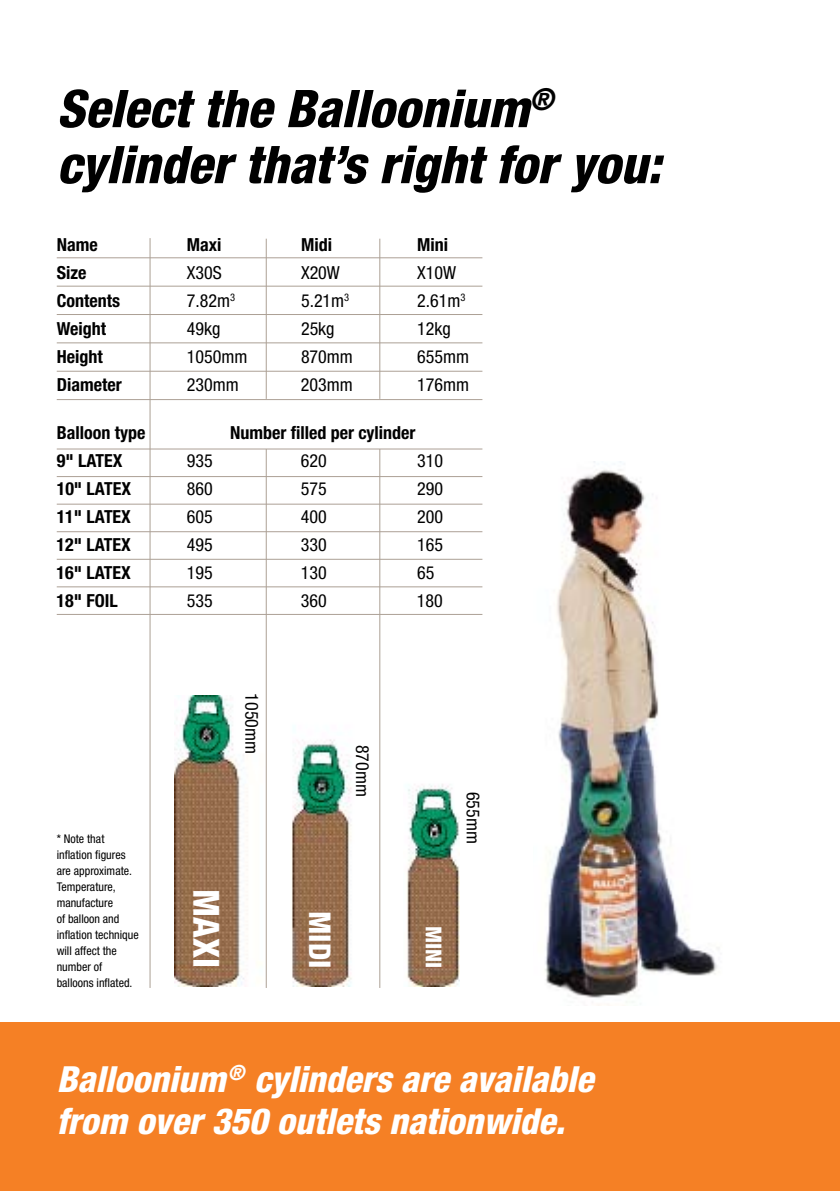
<style>
.page{position:relative;width:840px;height:1191px;background:#fff}
.page>*{position:absolute;margin:0;border:0;box-sizing:border-box;transform-origin:0 0}
.t1{font:italic 800 condensed 52px/56px "Helvetica Neue";color:#000}
.t2{font:italic 800 condensed 36px/42px "Helvetica Neue";color:#fff}
.t3{font:800 condensed 36px "Helvetica Neue";color:#fff}
.t4{font:800 condensed 30px "Helvetica Neue";color:#fff}
.t5{font:800 condensed 22px "Helvetica Neue";color:#fff}
.t6{font:condensed 18px "Helvetica Neue";color:#000}
.t7{font:700 condensed 18px "Helvetica Neue";color:#000}
.t8{font:condensed 12px/16px "Helvetica Neue";color:#000}
</style>
<div class="page">
<img style="left:545px;top:462px;width:174px;height:536px">
<div style="left:0;top:1022px;width:839px;height:169px;background:#f58025"></div>
<img style="left:174px;top:695px;width:178px;height:291px">
<img style="left:407px;top:784px;width:52px;height:202px">
<hr style="left:265px;top:239px;width:1px;height:160px;background:#aca095">
<hr style="left:379px;top:239px;width:1px;height:160px;background:#aca095">
<hr style="left:149px;top:238px;width:1px;height:750px;background:#aca095">
<hr style="left:265px;top:449px;width:1px;height:539px;background:#aca095">
<hr style="left:379px;top:449px;width:1px;height:539px;background:#aca095">
<hr style="left:57px;top:257px;width:425px;height:1px;background:#aca095">
<hr style="left:57px;top:286px;width:425px;height:1px;background:#aca095">
<hr style="left:57px;top:314px;width:425px;height:1px;background:#aca095">
<hr style="left:57px;top:342px;width:425px;height:1px;background:#aca095">
<hr style="left:57px;top:371px;width:425px;height:1px;background:#aca095">
<hr style="left:57px;top:399px;width:425px;height:1px;background:#aca095">
<hr style="left:57px;top:448px;width:425px;height:1px;background:#aca095">
<hr style="left:57px;top:476px;width:425px;height:1px;background:#aca095">
<hr style="left:57px;top:503px;width:425px;height:1px;background:#aca095">
<hr style="left:57px;top:531px;width:425px;height:1px;background:#aca095">
<hr style="left:57px;top:559px;width:425px;height:1px;background:#aca095">
<hr style="left:57px;top:586px;width:425px;height:1px;background:#aca095">
<hr style="left:57px;top:614px;width:425px;height:1px;background:#aca095">
<h1 class="t1" style="left:57px;top:80px;width:605px">Select the Balloonium<sup>® </sup>cylinder that’s right for you:</h1>
<p class="t7" style="left:57px;top:234px;width:42px">Name</p>
<p class="t7" style="left:187px;top:234px;width:36px">Maxi</p>
<p class="t7" style="left:301px;top:234px;width:32px">Midi</p>
<p class="t7" style="left:417px;top:234px;width:32px">Mini</p>
<p class="t7" style="left:57px;top:262px;width:31px">Size</p>
<p class="t6" style="left:187px;top:262px;width:36px">X30S</p>
<p class="t6" style="left:301px;top:262px;width:40px">X20W</p>
<p class="t6" style="left:417px;top:262px;width:40px">X10W</p>
<p class="t7" style="left:57px;top:290px;width:65px">Contents</p>
<p class="t6" style="left:187px;top:290px;width:50px">7.82m<sup>3</sup></p>
<p class="t6" style="left:301px;top:290px;width:50px">5.21m<sup>3</sup></p>
<p class="t6" style="left:417px;top:290px;width:50px">2.61m<sup>3</sup></p>
<p class="t7" style="left:57px;top:318px;width:51px">Weight</p>
<p class="t6" style="left:187px;top:318px;width:35px">49kg</p>
<p class="t6" style="left:301px;top:318px;width:35px">25kg</p>
<p class="t6" style="left:417px;top:318px;width:35px">12kg</p>
<p class="t7" style="left:57px;top:346px;width:47px">Height</p>
<p class="t6" style="left:187px;top:346px;width:62px">1050mm</p>
<p class="t6" style="left:301px;top:346px;width:53px">870mm</p>
<p class="t6" style="left:417px;top:346px;width:53px">655mm</p>
<p class="t7" style="left:57px;top:374px;width:66px">Diameter</p>
<p class="t6" style="left:187px;top:374px;width:53px">230mm</p>
<p class="t6" style="left:301px;top:374px;width:53px">203mm</p>
<p class="t6" style="left:417px;top:374px;width:53px">176mm</p>
<p class="t7" style="left:57px;top:422px;width:90px">Balloon type</p>
<p class="t7" style="left:230px;top:422px;width:187px">Number filled per cylinder</p>
<p class="t7" style="left:57px;top:450px;width:67px">9" LATEX</p>
<p class="t6" style="left:187px;top:450px;width:27px">935</p>
<p class="t6" style="left:301px;top:450px;width:27px">620</p>
<p class="t6" style="left:417px;top:450px;width:27px">310</p>
<p class="t7" style="left:57px;top:478px;width:76px">10" LATEX</p>
<p class="t6" style="left:187px;top:478px;width:27px">860</p>
<p class="t6" style="left:301px;top:478px;width:27px">575</p>
<p class="t6" style="left:417px;top:478px;width:27px">290</p>
<p class="t7" style="left:57px;top:506px;width:76px">11" LATEX</p>
<p class="t6" style="left:187px;top:506px;width:27px">605</p>
<p class="t6" style="left:301px;top:506px;width:27px">400</p>
<p class="t6" style="left:417px;top:506px;width:27px">200</p>
<p class="t7" style="left:57px;top:534px;width:76px">12" LATEX</p>
<p class="t6" style="left:187px;top:534px;width:27px">495</p>
<p class="t6" style="left:301px;top:534px;width:27px">330</p>
<p class="t6" style="left:417px;top:534px;width:27px">165</p>
<p class="t7" style="left:57px;top:562px;width:76px">16" LATEX</p>
<p class="t6" style="left:187px;top:562px;width:27px">195</p>
<p class="t6" style="left:301px;top:562px;width:27px">130</p>
<p class="t6" style="left:417px;top:562px;width:19px">65</p>
<p class="t7" style="left:57px;top:590px;width:63px">18" FOIL</p>
<p class="t6" style="left:187px;top:590px;width:27px">535</p>
<p class="t6" style="left:301px;top:590px;width:27px">360</p>
<p class="t6" style="left:417px;top:590px;width:27px">180</p>
<p class="t8" style="left:57px;top:830px;width:83px">* Note that inflation figures are approximate.<br>Temperature, manufacture<br>of balloon and inflation technique will affect the number of balloons inflated.</p>
<p class="t6" style="left:262px;top:693px;width:62px;rotate:90deg">1050mm</p>
<h2 class="t3" style="left:228px;top:889px;width:80px;rotate:90deg">MAXI</h2>
<p class="t6" style="left:373px;top:745px;width:53px;rotate:90deg">870mm</p>
<h3 class="t4" style="left:338px;top:911px;width:59px;rotate:90deg">MIDI</h3>
<p class="t6" style="left:483px;top:791px;width:53px;rotate:90deg">655mm</p>
<p class="t5" style="left:447px;top:925px;width:44px;rotate:90deg">MINI</p>
<h2 class="t2" style="left:57px;top:1058px;width:538px">Balloonium<sup>®</sup> cylinders are available from over 350 outlets nationwide.</h2>
</div>
